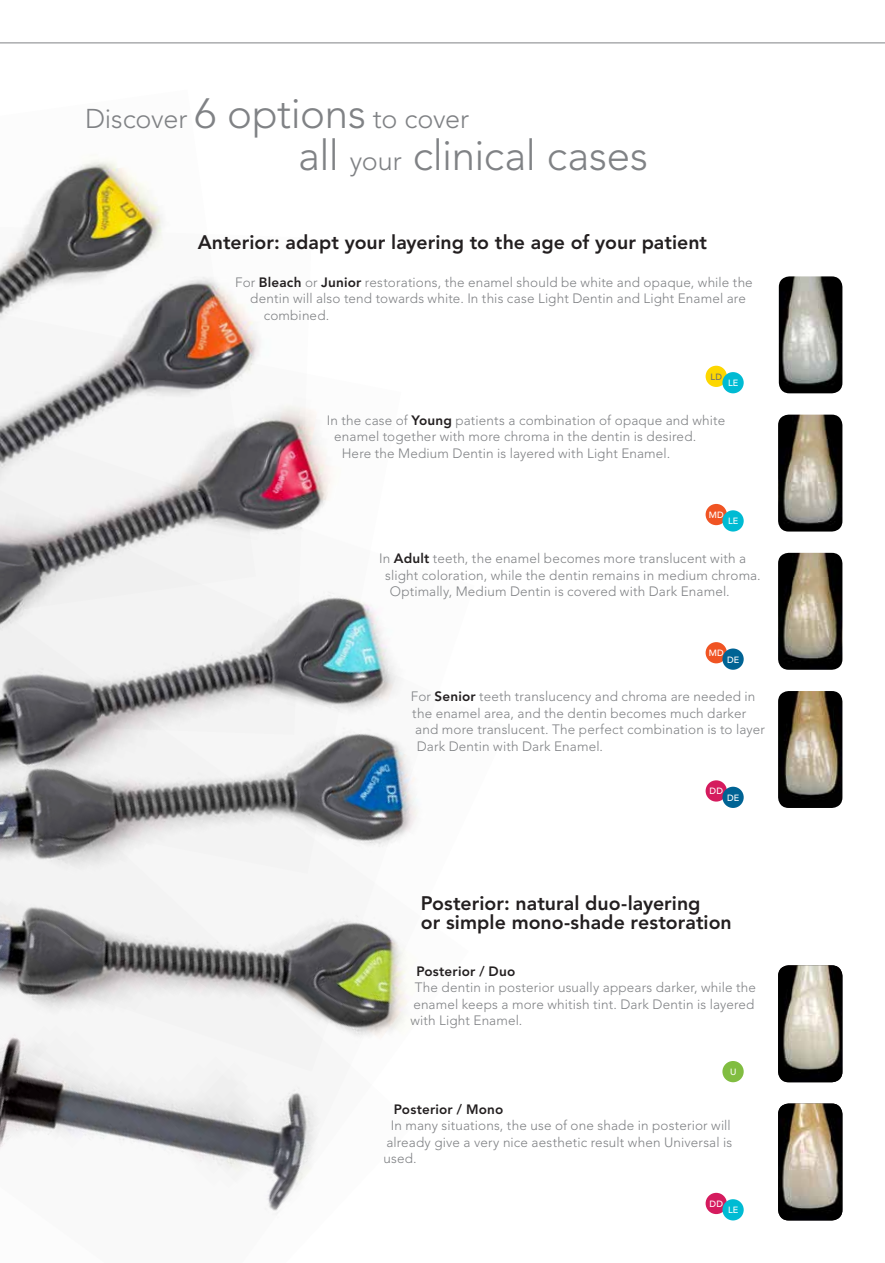
<style>
.page{position:relative;width:885px;height:1263px;background:#fff}
.page>*{position:absolute;margin:0;border:0;box-sizing:border-box;transform-origin:0 0}
.t1{font:300 42px "Avenir LT Std";letter-spacing:-.01em;color:#808285}
.t2{font:300 27px "Avenir LT Std";letter-spacing:-.005em;color:#808285}
.t3{font:800 19.5px/19.5px "Avenir LT Std";color:#231f20}
.t4{font:300 13.5px/16.5px "Avenir LT Std";letter-spacing:.01em;color:#808285;text-align:justify}
.t5{font:800 13.5px "Avenir LT Std";letter-spacing:.015em;color:#231f20}
.t6{font:500 9px "Avenir LT Std";letter-spacing:.025em;color:#fff}
.t7{font:500 9px "Avenir LT Std";color:#6d6e71}
.s1{font-size:42px}
.s2{font-size:27px}
.s3{font-weight:800;color:#231f20}
</style>
<div class="page">
<img style="left:778px;top:553px;width:64px;height:117px">
<img style="left:778px;top:276px;width:64px;height:117px">
<img style="left:778px;top:415px;width:64px;height:116px">
<img style="left:778px;top:691px;width:64px;height:117px">
<img style="left:778px;top:965px;width:64px;height:117px">
<img style="left:778px;top:1103px;width:64px;height:117px">
<img style="left:0;top:160px;width:256px;height:258px">
<img style="left:0;top:418px;width:331px;height:167px">
<img style="left:0;top:585px;width:418px;height:629px">
<div style="left:722px;top:1061px;width:21px;height:21px;background:#81bd41;border-radius:50%"></div>
<div style="left:705px;top:642px;width:21px;height:21px;background:#f05423;border-radius:50%"></div>
<div style="left:722px;top:648px;width:21px;height:22px;background:#006394;border-radius:50%"></div>
<div style="left:705px;top:366px;width:21px;height:21px;background:#fdd700;border-radius:50%"></div>
<div style="left:722px;top:372px;width:21px;height:21px;background:#00bbd3;border-radius:50%"></div>
<div style="left:705px;top:504px;width:21px;height:21px;background:#f05423;border-radius:50%"></div>
<div style="left:722px;top:510px;width:21px;height:21px;background:#00bbd3;border-radius:50%"></div>
<div style="left:705px;top:780px;width:21px;height:21px;background:#d51b5e;border-radius:50%"></div>
<div style="left:722px;top:787px;width:21px;height:21px;background:#006394;border-radius:50%"></div>
<div style="left:705px;top:1193px;width:21px;height:21px;background:#d51b5e;border-radius:50%"></div>
<div style="left:722px;top:1199px;width:21px;height:21px;background:#00bbd3;border-radius:50%"></div>
<svg style="left:0;top:42px;width:884px;height:2px;background:#bfc0c1"></svg>
<h2 class="t2" style="left:85px;top:103px;width:385px">Discover <span class="s1">6 options</span> to cover</h2>
<h1 class="t1" style="left:298px;top:131px;width:351px">all <span class="s2">your</span> clinical cases</h1>
<h3 class="t3" style="left:198px;top:232px;width:511px">Anterior: adapt your layering to the age of your patient</h3>
<p class="t4" style="left:235px;top:274px;width:519px">For <span class="s3">Bleach</span> or <span class="s3">Junior</span> restorations, the enamel should be white and opaque, while the</p>
<p class="t4" style="left:250px;top:290px;width:497px">dentin will also tend towards white. In this case Light Dentin and Light Enamel are</p>
<p class="t4" style="left:264px;top:307px;width:67px">combined.</p>
<p class="t7" style="left:710px;top:371px;width:13px">LD</p>
<p class="t6" style="left:728px;top:378px;width:12px">LE</p>
<p class="t4" style="left:327px;top:412px;width:400px">In the case of <span class="s3">Young</span> patients a combination of opaque and white</p>
<p class="t4" style="left:334px;top:428px;width:363px">enamel together with more chroma in the dentin is desired.</p>
<p class="t4" style="left:342px;top:445px;width:330px">Here the Medium Dentin is layered with Light Enamel.</p>
<p class="t6" style="left:708px;top:510px;width:17px">MD</p>
<p class="t6" style="left:728px;top:516px;width:12px">LE</p>
<p class="t4" style="left:379px;top:550px;width:368px">In <span class="s3">Adult</span> teeth, the enamel becomes more translucent with a</p>
<p class="t4" style="left:385px;top:567px;width:377px">slight coloration, while the dentin remains in medium chroma.</p>
<p class="t4" style="left:390px;top:583px;width:341px">Optimally, Medium Dentin is covered with Dark Enamel.</p>
<p class="t6" style="left:708px;top:648px;width:17px">MD</p>
<p class="t6" style="left:727px;top:654px;width:14px">DE</p>
<p class="t4" style="left:411px;top:688px;width:346px">For <span class="s3">Senior</span> teeth translucency and chroma are needed in</p>
<p class="t4" style="left:412px;top:705px;width:335px">the enamel area, and the dentin becomes much darker</p>
<p class="t4" style="left:415px;top:721px;width:351px">and more translucent. The perfect combination is to layer</p>
<p class="t4" style="left:417px;top:738px;width:188px">Dark Dentin with Dark Enamel.</p>
<p class="t6" style="left:709px;top:786px;width:15px">DD</p>
<p class="t6" style="left:727px;top:792px;width:14px">DE</p>
<h3 class="t3" style="left:421px;top:893px;width:312px">Posterior: natural duo-layering<br>or simple mono-shade restoration</h3>
<p class="t5" style="left:416px;top:963px;width:100px">Posterior / Duo</p>
<p class="t4" style="left:410px;top:979px;width:347px;text-indent:4px">The dentin in posterior usually appears darker, while the enamel keeps a more whitish tint. Dark Dentin is layered with Light Enamel.</p>
<p class="t6" style="left:730px;top:1067px;width:8px">U</p>
<p class="t5" style="left:394px;top:1101px;width:111px">Posterior / Mono</p>
<p class="t4" style="left:383px;top:1117px;width:350px;text-indent:7px">In many situations, the use of one shade in posterior will already give a very nice aesthetic result when Universal is used.</p>
<p class="t6" style="left:709px;top:1198px;width:15px">DD</p>
<p class="t6" style="left:728px;top:1205px;width:12px">LE</p>
</div>
